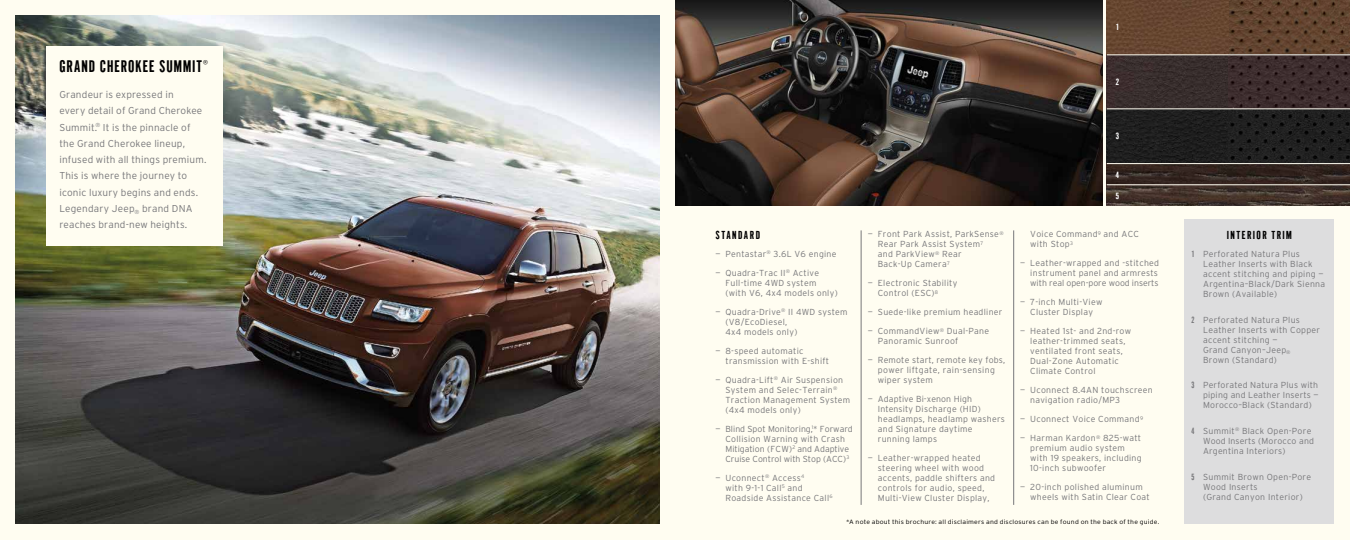
<style>
.page{position:relative;width:1350px;height:540px;background:#fffdf1}
.page>*{position:absolute;margin:0;border:0;box-sizing:border-box;transform-origin:0 0}
.t1{font:16.25px "Cg Gothic No 1";letter-spacing:.06em;color:#000}
.t2{font:11.25px "Cg Gothic No 1";letter-spacing:.135em;color:#000}
.t3{font:300 10px/16.2px "Interstate";letter-spacing:.015em;color:#77777a}
.t4{font:300 8.75px/10px "Interstate";letter-spacing:.03em;color:#77777a}
.t5{font:300 8.75px/10px "Interstate";color:#77777a}
.t6{font:8.75px "Cg Gothic No 1";color:#fff;scale:1.1 1}
.t7{font:300 6.25px "Interstate";letter-spacing:.025em;color:#000;scale:1.1 1}
.s1{font-family:"Cg Gothic No 1";font-weight:400}
</style>
<div class="page">
<img style="left:1107px;top:0;width:243px;height:54px">
<img style="left:1107px;top:55px;width:121px;height:108px">
<img style="left:16px;top:15px;width:643px;height:509px">
<div style="left:46px;top:46px;width:177px;height:200px;background:#fffdf1"></div>
<hr style="left:861px;top:230px;width:1px;height:275px;background:#77777a">
<hr style="left:1013px;top:230px;width:1px;height:275px;background:#77777a">
<img style="left:1107px;top:164px;width:243px;height:42px">
<img style="left:1228px;top:55px;width:122px;height:108px">
<hr style="left:1107px;top:108px;width:243px;height:1px;background:#fffdf1">
<div style="left:1184px;top:220px;width:150px;height:304px;background:#ddddde"></div>
<hr style="left:1107px;top:184px;width:243px;height:1px;background:#fffdf1">
<img style="left:675px;top:0;width:427px;height:206px">
<h1 class="t1" style="left:59px;top:57px;width:77px">GRAND CHEROKEE</h1>
<h1 class="t1" style="left:159px;top:57px;width:50px">SUMMIT<sup>®</sup></h1>
<p class="t3" style="left:59px;top:86px;width:149px">Grandeur is expressed in<br>every detail of Grand Cherokee<br>Summit.<sup>®</sup> It is the pinnacle of the Grand Cherokee lineup, infused with all things premium.<br>This is where the journey to iconic luxury begins and ends.<br>Legendary Jeep<sub>®</sub> brand dna reaches brand-new heights.</p>
<p class="t6" style="left:1116px;top:22px;width:4px">1</p>
<p class="t6" style="left:1116px;top:77px;width:4px">2</p>
<p class="t6" style="left:1116px;top:131px;width:4px">3</p>
<p class="t6" style="left:1116px;top:170px;width:4px">4</p>
<p class="t2" style="left:715px;top:229px;width:46px">STANDARD</p>
<p class="t4" style="left:715px;top:249px;width:123px">— Pentastar<sup>®</sup> 3.6L V6 engine</p>
<p class="t4" style="left:725px;top:268px;width:114px;text-indent:-10px">— Quadra-Trac II<sup>®</sup> Active<br>Full-time 4WD system (with V6, 4x4 models only)</p>
<p class="t4" style="left:725px;top:307px;width:124px;text-indent:-10px">— Quadra-Drive<sup>®</sup> II 4WD system (V8/EcoDiesel,<br>4x4 models only)</p>
<p class="t4" style="left:725px;top:346px;width:105px;text-indent:-10px">— 8-speed automatic transmission with E-shift</p>
<p class="t4" style="left:725px;top:375px;width:126px;text-indent:-10px">— Quadra-Lift<sup>®</sup> Air Suspension<br>System and Selec-Terrain<sup>®<br></sup>Traction Management System (4x4 models only)</p>
<p class="t5" style="left:725px;top:424px;width:129px;text-indent:-10px">— Blind Spot Monitoring,<sup>1</sup>* Forward<br>Collision Warning with Crash<br>Mitigation (FCW)<sup>2</sup> and Adaptive<br>Cruise Control with Stop (ACC)<sup>3</sup></p>
<p class="t4" style="left:725px;top:473px;width:109px;text-indent:-10px">— Uconnect<sup>®</sup> Access<sup>4<br></sup>with 9-1-1 Call<sup>5</sup> and<br>Roadside Assistance Call<sup>6</sup></p>
<p class="t4" style="left:878px;top:229px;width:127px;text-indent:-10px">— Front Park Assist, ParkSense<sup>®<br></sup>Rear Park Assist System<sup>7<br></sup>and ParkView<sup>®</sup> Rear<br>Back-Up Camera<sup>7</sup></p>
<p class="t4" style="left:878px;top:278px;width:81px;text-indent:-10px">— Electronic Stability<br>Control (ESC)<sup>8</sup></p>
<p class="t4" style="left:868px;top:307px;width:136px">— Suede-like premium headliner</p>
<p class="t4" style="left:878px;top:326px;width:113px;text-indent:-10px">— CommandView<sup>®</sup> Dual-Pane<br>Panoramic Sunroof</p>
<p class="t4" style="left:878px;top:355px;width:129px;text-indent:-10px">— Remote start, remote key fobs, power liftgate, rain-sensing wiper system</p>
<p class="t4" style="left:878px;top:394px;width:129px;text-indent:-10px">— Adaptive Bi-xenon High<br>Intensity Discharge (HID) headlamps, headlamp washers and Signature daytime running lamps</p>
<p class="t4" style="left:878px;top:453px;width:119px;text-indent:-10px">— Leather-wrapped heated steering wheel with wood accents, paddle shifters and controls for audio, speed,<br>Multi-View Cluster Display,</p>
<p class="t6" style="left:1116px;top:190px;width:4px">5</p>
<p class="t4" style="left:1030px;top:229px;width:110px">Voice Command<sup>9</sup> and ACC with Stop<sup>3</sup></p>
<p class="t4" style="left:1030px;top:258px;width:130px;text-indent:-10px">— Leather-wrapped and -stitched instrument panel and armrests with real open-pore wood inserts</p>
<p class="t4" style="left:1020px;top:297px;width:84px;text-align:center">— 7-inch Multi-View<br>Cluster Display</p>
<p class="t4" style="left:1030px;top:326px;width:102px;text-indent:-10px">— Heated 1st- and 2nd-row leather-trimmed seats, ventilated front seats,<br>Dual-Zone Automatic<br>Climate Control</p>
<p class="t4" style="left:1030px;top:385px;width:124px;text-indent:-10px">— Uconnect 8.4AN touchscreen navigation radio/MP3</p>
<p class="t4" style="left:1020px;top:414px;width:124px">— Uconnect Voice Command<sup>9</sup></p>
<p class="t4" style="left:1030px;top:433px;width:113px;text-indent:-10px">— Harman Kardon<sup>®</sup> 825-watt premium audio system with 19 speakers, including<br>10-inch subwoofer</p>
<p class="t4" style="left:1030px;top:482px;width:121px;text-indent:-10px">— 20-inch polished aluminum wheels with Satin Clear Coat</p>
<p class="t7" style="left:846px;top:519px;width:286px">*A note about this brochure: all disclaimers and disclosures can be found on the back of the guide.</p>
<p class="t2" style="left:1227px;top:229px;width:67px">INTERIOR TRIM</p>
<p class="t4" style="left:1203px;top:249px;width:124px;text-indent:-12px"><span class="s1">1</span> Perforated Natura Plus<br>Leather Inserts with Black accent stitching and piping —<br>Argentina–Black/Dark Sienna<br>Brown (Available)</p>
<p class="t4" style="left:1203px;top:314px;width:118px;text-indent:-12px"><span class="s1">2</span> Perforated Natura Plus<br>Leather Inserts with Copper accent stitching —<br>Grand Canyon–Jeep<sub>®<br></sub>Brown (Standard)</p>
<p class="t4" style="left:1203px;top:380px;width:117px;text-align:justify;text-indent:-12px"><span class="s1">3</span> Perforated Natura Plus with piping and Leather Inserts — Morocco–Black (Standard)</p>
<p class="t4" style="left:1203px;top:426px;width:112px;text-indent:-12px"><span class="s1">4</span> Summit<sup>®</sup> Black Open-Pore<br>Wood Inserts (Morocco and<br>Argentina Interiors)</p>
<p class="t4" style="left:1203px;top:472px;width:110px;text-indent:-12px"><span class="s1">5</span> Summit Brown Open-Pore<br>Wood Inserts<br>(Grand Canyon Interior)</p>
</div>
